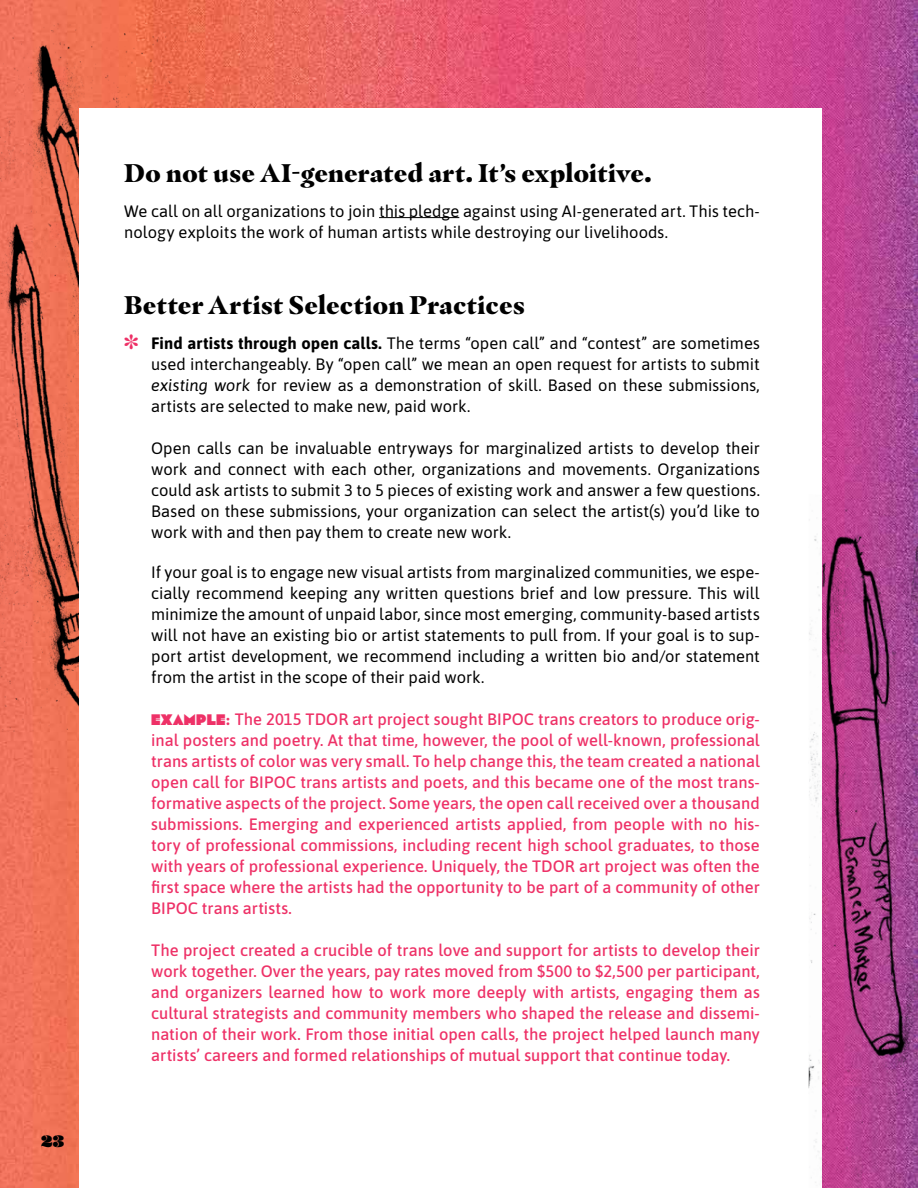
<style>
.page{position:relative;width:918px;height:1188px;background:#fff}
.page>*{position:absolute;margin:0;border:0;box-sizing:border-box;transform-origin:0 0}
.t1{font:900 25.5px "Masqualero";color:#000}
.t2{font:16.5px/21px "Asap";color:#000;text-align:justify}
.t3{font:500 16.5px/21px "Asap";color:#ee3167;text-align:justify}
.t4{font:16.5px "Courage";color:#000}
.s1{color:#ee3167}
.s2{font-weight:700}
.s3{font-style:italic}
.s4{font-family:"Arbotek";font-weight:900}
</style>
<div class="page">
<img style="left:0;top:0;width:918px;height:1188px">
<img style="left:0;top:23px;width:216px;height:708px">
<div style="left:80px;top:108px;width:742px;height:1080px;background:#fff"></div>
<hr style="left:379px;top:217px;width:80px;height:1px;background:#000">
<img style="left:809px;top:494px;width:109px;height:694px">
<p class="t4" style="left:41px;top:1131px;width:25px">23</p>
<h1 class="t1" style="left:124px;top:157px;width:529px">Do not use AI-generated art. It’s exploitive.</h1>
<p class="t2" style="left:124px;top:199px;width:637px">We call on all organizations to join this pledge against using AI-generated art. This tech&shy;nology exploits the work of human artists while destroying our livelihoods.</p>
<h1 class="t1" style="left:124px;top:289px;width:402px">Better Artist Selection Practices</h1>
<p class="t2" style="left:151px;top:331px;width:610px;text-indent:-27px"><span class="s1">✽</span> <span class="s2">Find artists through open calls.</span> The terms “open call” and “contest” are sometimes used interchangeably. By “open call” we mean an open request for artists to submit <span class="s3">existing work</span> for review as a demonstration of skill. Based on these submissions, artists are selected to make new, paid work.</p>
<p class="t2" style="left:151px;top:437px;width:610px">Open calls can be invaluable entryways for marginalized artists to develop their work and connect with each other, organizations and movements. Organizations could ask artists to submit 3 to 5 pieces of existing work and answer a few questions.<br>Based on these submissions, your organization can select the artist(s) you’d like to work with and then pay them to create new work.</p>
<p class="t2" style="left:151px;top:560px;width:610px">If your goal is to engage new visual artists from marginalized communities, we espe&shy;cially recommend keeping any written questions brief and low pressure. This will minimize the amount of unpaid labor, since most emerging, community-based artists will not have an existing bio or artist statements to pull from. If your goal is to sup&shy;port artist development, we recommend including a written bio and/or statement from the artist in the scope of their paid work.</p>
<p class="t3" style="left:151px;top:708px;width:610px"><span class="s4">EXAMPLE:</span> The 2015 TDOR art project sought BIPOC trans creators to produce orig&shy;inal posters and poetry. At that time, however, the pool of well-known, professional trans artists of color was very small. To help change this, the team created a national open call for BIPOC trans artists and poets, and this became one of the most trans&shy;formative aspects of the project. Some years, the open call received over a thousand submissions. Emerging and experienced artists applied, from people with no his&shy;tory of professional commissions, including recent high school graduates, to those with years of professional experience. Uniquely, the TDOR art project was often the first space where the artists had the opportunity to be part of a community of other BIPOC trans artists.</p>
<p class="t3" style="left:151px;top:939px;width:610px">The project created a crucible of trans love and support for artists to develop their work together. Over the years, pay rates moved from $500 to $2,500 per participant, and organizers learned how to work more deeply with artists, engaging them as cultural strategists and community members who shaped the release and dissemi&shy;nation of their work. From those initial open calls, the project helped launch many artists’ careers and formed relationships of mutual support that continue today.</p>
</div>
